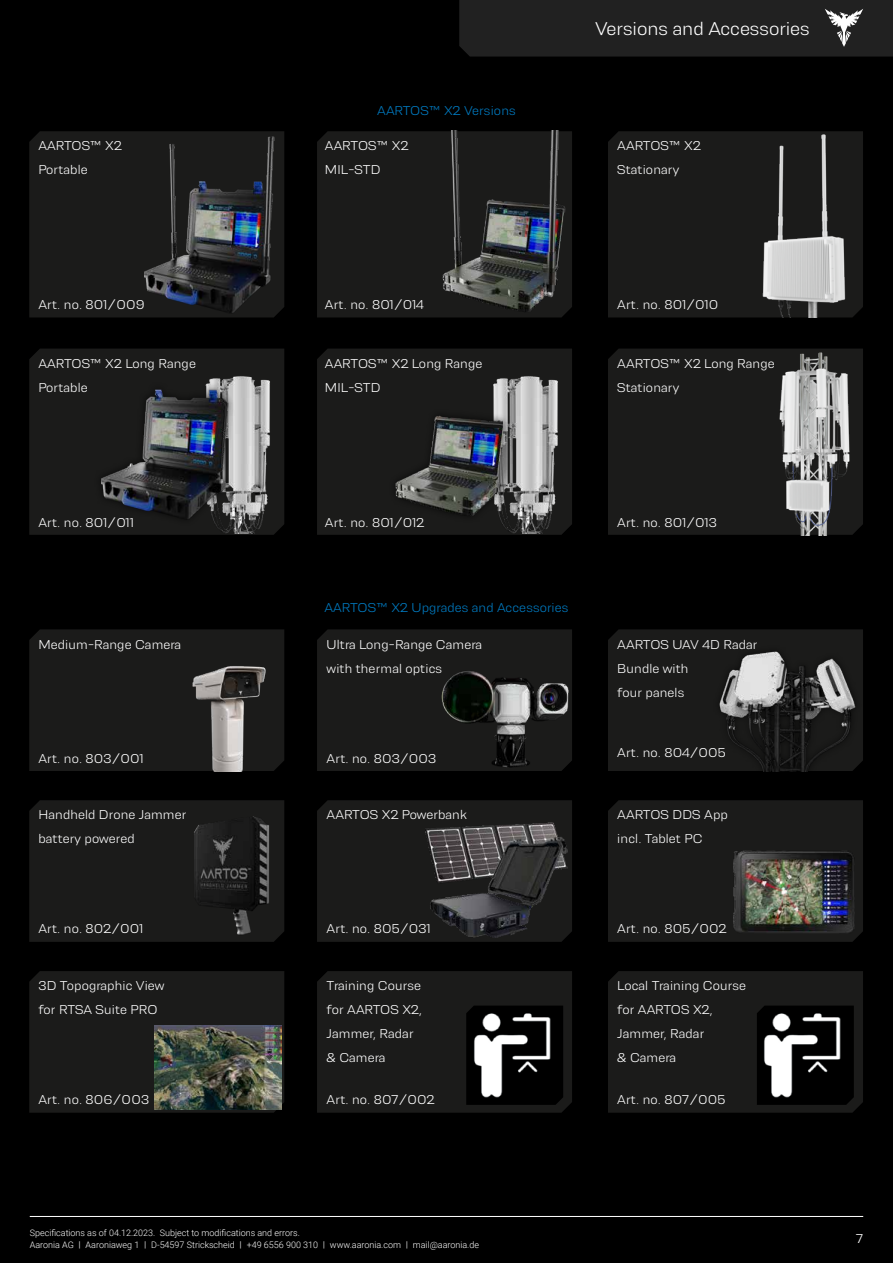
<style>
.page{position:relative;width:893px;height:1263px;background:#000}
.page>*{position:absolute;margin:0;border:0;box-sizing:border-box;transform-origin:0 0}
.t1{font:300 19.5px "Resolve";color:#fff}
.t2{font:300 13.5px/24px "Resolve";letter-spacing:.01em;color:#fff}
.t3{font:300 13.5px "Resolve";letter-spacing:.01em;color:#007bc2}
.t4{font:300 9px/12px "Roboto";color:#fff}
.s1{font-family:"Resolve"}
</style>
<div class="page">
<hr style="left:30px;top:1216px;width:833px;height:1px;background:#fff">
<div style="left:29px;top:131px;width:255px;height:186px;background:#1b1b1a"></div>
<div style="left:317px;top:131px;width:249px;height:186px;background:#1b1b1a"></div>
<div style="left:608px;top:131px;width:255px;height:186px;background:#1b1b1a"></div>
<div style="left:29px;top:349px;width:255px;height:186px;background:#1b1b1a"></div>
<div style="left:317px;top:349px;width:255px;height:186px;background:#1b1b1a"></div>
<div style="left:608px;top:349px;width:131px;height:186px;background:#1b1b1a"></div>
<div style="left:29px;top:629px;width:255px;height:142px;background:#1b1b1a"></div>
<div style="left:317px;top:629px;width:255px;height:142px;background:#1b1b1a"></div>
<div style="left:608px;top:629px;width:255px;height:142px;background:#1b1b1a"></div>
<div style="left:29px;top:800px;width:255px;height:142px;background:#1b1b1a"></div>
<div style="left:317px;top:800px;width:255px;height:142px;background:#1b1b1a"></div>
<div style="left:608px;top:800px;width:255px;height:142px;background:#1b1b1a"></div>
<div style="left:29px;top:971px;width:255px;height:142px;background:#1b1b1a"></div>
<div style="left:317px;top:971px;width:255px;height:142px;background:#1b1b1a"></div>
<div style="left:608px;top:971px;width:255px;height:142px;background:#1b1b1a"></div>
<div style="left:459px;top:0;width:434px;height:57px;background:#212121"></div>
<img style="left:145px;top:131px;width:131px;height:187px">
<img style="left:739px;top:348px;width:124px;height:187px">
<img style="left:749px;top:131px;width:108px;height:187px">
<img style="left:437px;top:131px;width:135px;height:182px">
<img style="left:458px;top:369px;width:114px;height:165px">
<img style="left:171px;top:369px;width:113px;height:165px">
<div style="left:389px;top:408px;width:121px;height:115px;background:#000;opacity:.65"></div>
<img style="left:386px;top:370px;width:117px;height:150px">
<div style="left:95px;top:382px;width:140px;height:144px;background:#000;opacity:.65"></div>
<img style="left:102px;top:376px;width:129px;height:148px">
<img style="left:757px;top:1005px;width:97px;height:100px">
<img style="left:466px;top:1005px;width:97px;height:100px">
<img style="left:730px;top:847px;width:127px;height:89px">
<div style="left:713px;top:645px;width:149px;height:133px;background:#000;opacity:.6"></div>
<img style="left:716px;top:648px;width:144px;height:123px">
<img style="left:179px;top:649px;width:94px;height:122px">
<img style="left:154px;top:1025px;width:127px;height:84px">
<img style="left:425px;top:822px;width:143px;height:116px">
<img style="left:437px;top:665px;width:134px;height:106px">
<img style="left:191px;top:813px;width:84px;height:123px">
<h1 class="t1" style="left:595px;top:18px;width:216px">Versions and Accessories</h1>
<p class="t3" style="left:377px;top:103px;width:140px">AARTOS™ X2 Versions</p>
<p class="t2" style="left:38px;top:133px;width:85px">AARTOS™ X2<br>Portable</p>
<p class="t2" style="left:325px;top:133px;width:85px">AARTOS™ X2<br>MIL-STD</p>
<p class="t2" style="left:617px;top:133px;width:85px">AARTOS™ X2<br>Stationary</p>
<p class="t2" style="left:38px;top:292px;width:108px">Art. no. 801/009</p>
<p class="t2" style="left:325px;top:292px;width:100px">Art. no. 801/014</p>
<p class="t2" style="left:617px;top:292px;width:103px">Art. no. 801/010</p>
<p class="t2" style="left:38px;top:352px;width:159px">AARTOS™ X2 Long Range<br>Portable</p>
<p class="t2" style="left:325px;top:352px;width:159px">AARTOS™ X2 Long Range<br>MIL-STD</p>
<p class="t2" style="left:617px;top:352px;width:159px">AARTOS™ X2 Long Range<br>Stationary</p>
<p class="t2" style="left:38px;top:511px;width:97px">Art. no. 801/011</p>
<p class="t2" style="left:325px;top:511px;width:101px">Art. no. 801/012</p>
<p class="t2" style="left:617px;top:511px;width:101px">Art. no. 801/013</p>
<p class="t3" style="left:324px;top:600px;width:245px">AARTOS™ X2 Upgrades and Accessories</p>
<p class="t2" style="left:38px;top:632px;width:144px">Medium-Range Camera</p>
<p class="t2" style="left:327px;top:632px;width:157px">Ultra Long-Range Camera with thermal optics</p>
<p class="t2" style="left:617px;top:632px;width:142px">AARTOS UAV 4D Radar<br>Bundle with<br>four panels</p>
<p class="t2" style="left:38px;top:746px;width:107px">Art. no. 803/001</p>
<p class="t2" style="left:327px;top:746px;width:111px">Art. no. 803/003</p>
<p class="t2" style="left:617px;top:740px;width:110px">Art. no. 804/005</p>
<p class="t2" style="left:38px;top:802px;width:150px">Handheld Drone Jammer battery powered</p>
<p class="t2" style="left:327px;top:802px;width:142px">AARTOS X2 Powerbank</p>
<p class="t2" style="left:617px;top:802px;width:112px">AARTOS DDS App incl. Tablet PC</p>
<p class="t2" style="left:38px;top:916px;width:107px">Art. no. 802/001</p>
<p class="t2" style="left:327px;top:916px;width:106px">Art. no. 805/031</p>
<p class="t2" style="left:617px;top:916px;width:111px">Art. no. 805/002</p>
<p class="t2" style="left:38px;top:974px;width:128px">3D Topographic View for RTSA Suite PRO</p>
<p class="t2" style="left:38px;top:1088px;width:112px">Art. no. 806/003</p>
<p class="t2" style="left:327px;top:974px;width:97px">Training Course for AARTOS X2,<br>Jammer, Radar &amp; Camera</p>
<p class="t2" style="left:327px;top:1088px;width:109px">Art. no. 807/002</p>
<p class="t2" style="left:617px;top:974px;width:130px">Local Training Course for AARTOS X2,<br>Jammer, Radar<br>&amp; Camera</p>
<p class="t2" style="left:617px;top:1088px;width:110px">Art. no. 807/005</p>
<p class="t4" style="left:30px;top:1226px;width:451px">Specifications as of 04.12.2023. Subject to modifications and errors.<br>Aaronia AG <span class="s1">|</span> Aaroniaweg 1 <span class="s1">|</span> D-54597 Strickscheid <span class="s1">|</span> +49 6556 900 310 <span class="s1">|</span> www.aaronia.com <span class="s1">|</span> mail@aaronia.de</p>
<p class="t2" style="left:856px;top:1226px;width:9px">7</p>
</div>
